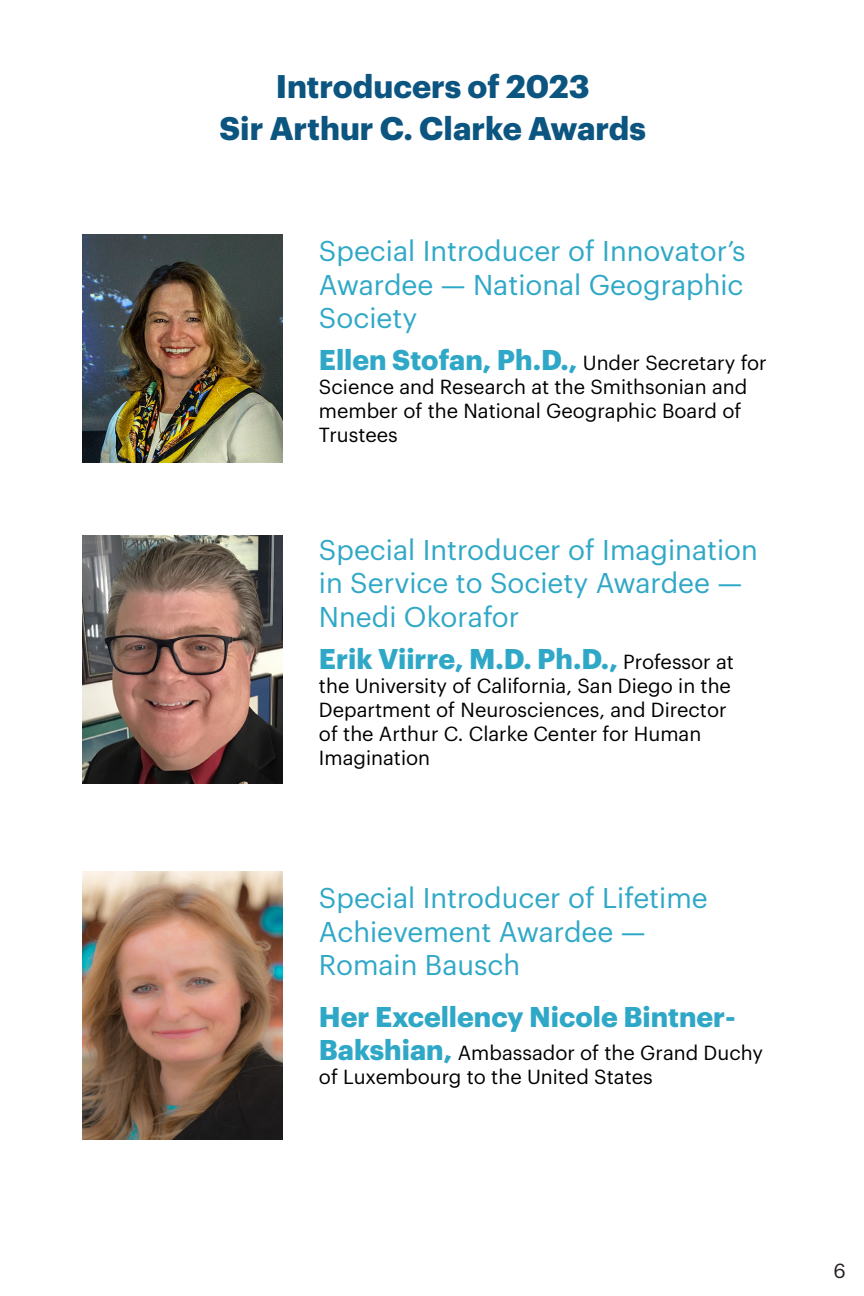
<style>
.page{position:relative;width:864px;height:1296px;background:#fff}
.page>*{position:absolute;margin:0;border:0;box-sizing:border-box;transform-origin:0 0}
.t1{font:700 32px/42px "Graphik";color:#0c5580;text-align:center}
.t2{font:28px/33.6px "Graphik";color:#2fa8c7}
.t3{font:700 28px "Graphik";color:#2fa8c7}
.t4{font:20px/24px "Graphik";color:#000}
.t5{font:20px "Graphik";color:#231f20}
.s1{font-weight:400;font-size:20px;color:#000}
.s2{font-weight:700;font-size:28px;color:#2fa8c7}
</style>
<div class="page">
<img style="left:82px;top:235px;width:200px;height:228px">
<img style="left:82px;top:535px;width:200px;height:248px">
<img style="left:82px;top:871px;width:200px;height:268px">
<p class="t1" style="left:220px;top:63px;width:428px">Introducers of 2023<br>Sir Arthur C. Clarke Awards</p>
<p class="t2" style="left:319px;top:232px;width:428px;text-align:justify">Special Introducer of Innovator’s Awardee — National Geographic Society</p>
<p class="t3" style="left:319px;top:339px;width:449px">Ellen Stofan, Ph.D., <span class="s1">Under Secretary for</span></p>
<p class="t4" style="left:319px;top:373px;width:430px">Science and Research at the Smithsonian and member of the National Geographic Board of<br>Trustees</p>
<p class="t2" style="left:319px;top:530px;width:440px">Special Introducer of Imagination in Service to Society Awardee —<br>Nnedi Okorafor</p>
<p class="t3" style="left:319px;top:637px;width:417px">Erik Viirre, M.D. Ph.D., <span class="s1">Professor at</span></p>
<p class="t4" style="left:319px;top:672px;width:414px">the University of California, San Diego in the Department of Neurosciences, and Director of the Arthur C. Clarke Center for Human Imagination</p>
<p class="t2" style="left:319px;top:879px;width:390px">Special Introducer of Lifetime<br>Achievement Awardee —<br>Romain Bausch</p>
<p class="t3" style="left:319px;top:995px;width:418px">Her Excellency Nicole Bintner-</p>
<p class="t4" style="left:319px;top:1039px;width:446px"><span class="s2">Bakshian,</span> Ambassador of the Grand Duchy of Luxembourg to the United States</p>
<p class="t5" style="left:834px;top:1256px;width:14px">6</p>
</div>
